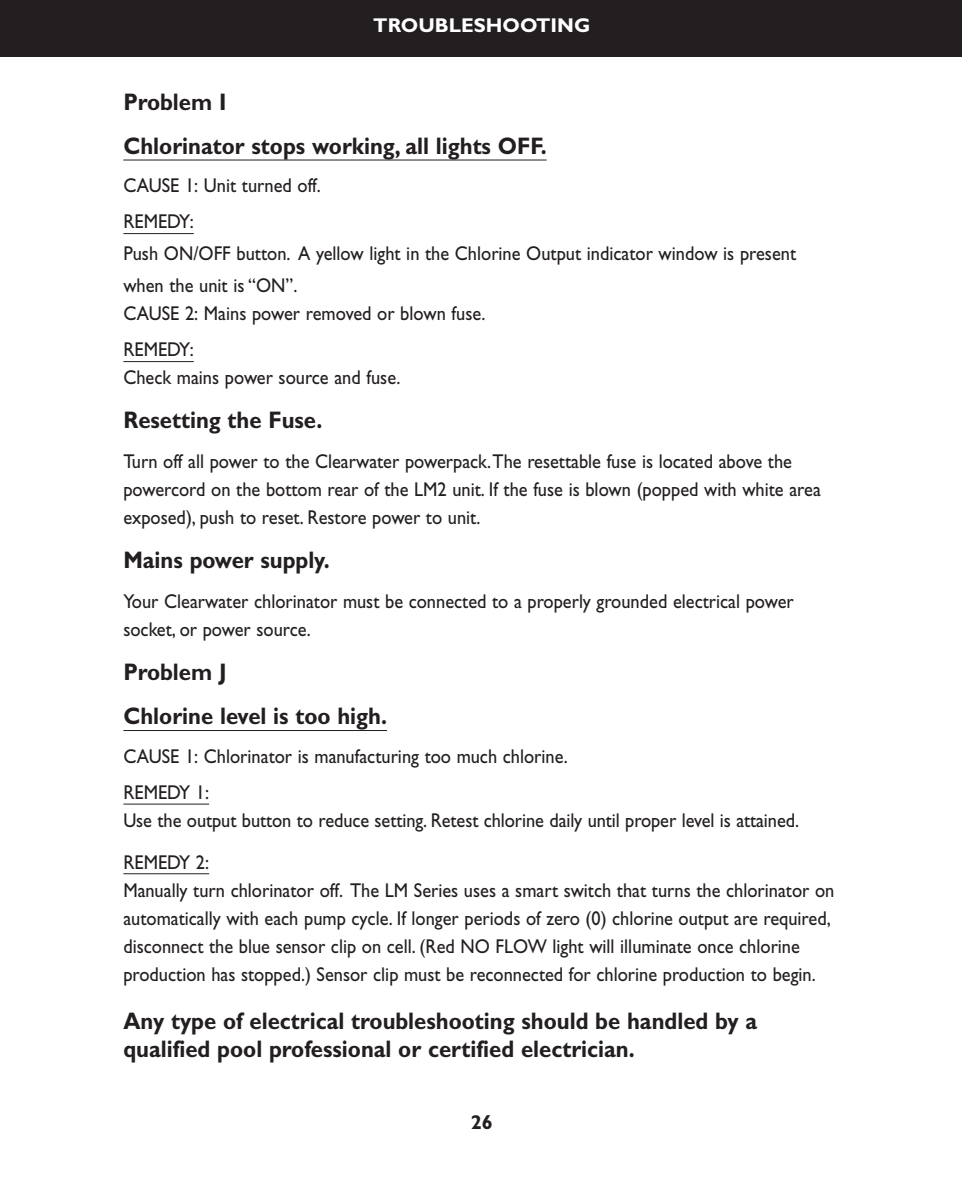
<style>
.page{position:relative;width:962px;height:1190px;background:#fff}
.page>*{position:absolute;margin:0;border:0;box-sizing:border-box;transform-origin:0 0}
.t1{font:700 24px/44px "Gill Sans";color:#231f20;scale:.92 1}
.t2{font:20px/28px "Gill Sans";color:#231f20;scale:.92 1}
.t3{font:700 20px "Gill Sans";color:#fff}
.t4{font:700 20px "Gill Sans";color:#231f20}
</style>
<div class="page">
<div style="left:0;top:0;width:962px;height:57px;background:#231f20"></div>
<hr style="left:123px;top:160px;width:424px;height:1px;background:#231f20">
<hr style="left:123px;top:233px;width:71px;height:1px;background:#231f20">
<hr style="left:123px;top:361px;width:71px;height:1px;background:#231f20">
<hr style="left:123px;top:730px;width:264px;height:1px;background:#231f20">
<hr style="left:123px;top:804px;width:86px;height:1px;background:#231f20">
<hr style="left:123px;top:873px;width:86px;height:1px;background:#231f20">
<p class="t3" style="left:373px;top:18px;width:219px">TROUBLESHOOTING</p>
<p class="t1" style="left:123px;top:83px;width:462px">Problem I<br>Chlorinator stops working, all lights OFF.</p>
<p class="t2" style="left:123px;top:170px;width:216px;line-height:36px">CAUSE 1: Unit turned off.<br>REMEDY:</p>
<p class="t2" style="left:123px;top:240px;width:733px;line-height:32px">Push ON/OFF button. A yellow light in the Chlorine Output indicator window is present when the unit is “ON”.</p>
<p class="t2" style="left:123px;top:298px;width:395px;line-height:36px">CAUSE 2: Mains power removed or blown fuse.<br>REMEDY:</p>
<p class="t2" style="left:123px;top:366px;width:303px">Check mains power source and fuse.</p>
<p class="t1" style="left:123px;top:401px;width:218px">Resetting the Fuse.</p>
<p class="t2" style="left:123px;top:450px;width:760px">Turn off all power to the Clearwater powerpack.The resettable fuse is located above the powercord on the bottom rear of the LM2 unit. If the fuse is blown (popped with white area exposed), push to reset. Restore power to unit.</p>
<p class="t1" style="left:123px;top:541px;width:226px">Mains power supply.</p>
<p class="t2" style="left:123px;top:590px;width:730px">Your Clearwater chlorinator must be connected to a properly grounded electrical power socket, or power source.</p>
<p class="t1" style="left:123px;top:653px;width:288px">Problem J<br>Chlorine level is too high.</p>
<p class="t2" style="left:123px;top:740px;width:485px;line-height:36px">CAUSE 1: Chlorinator is manufacturing too much chlorine.<br>REMEDY 1:</p>
<p class="t2" style="left:123px;top:802px;width:736px;line-height:41.6px">Use the output button to reduce setting. Retest chlorine daily until proper level is attained.<br>REMEDY 2:</p>
<p class="t2" style="left:123px;top:878px;width:774px">Manually turn chlorinator off. The LM Series uses a smart switch that turns the chlorinator on automatically with each pump cycle. If longer periods of zero (0) chlorine output are required, disconnect the blue sensor clip on cell. (Red NO FLOW light will illuminate once chlorine production has stopped.) Sensor clip must be reconnected for chlorine production to begin.</p>
<p class="t1" style="left:123px;top:1009px;width:690px;line-height:28px">Any type of electrical troubleshooting should be handled by a qualified pool professional or certified electrician.</p>
<p class="t4" style="left:471px;top:1116px;width:24px">26</p>
</div>
